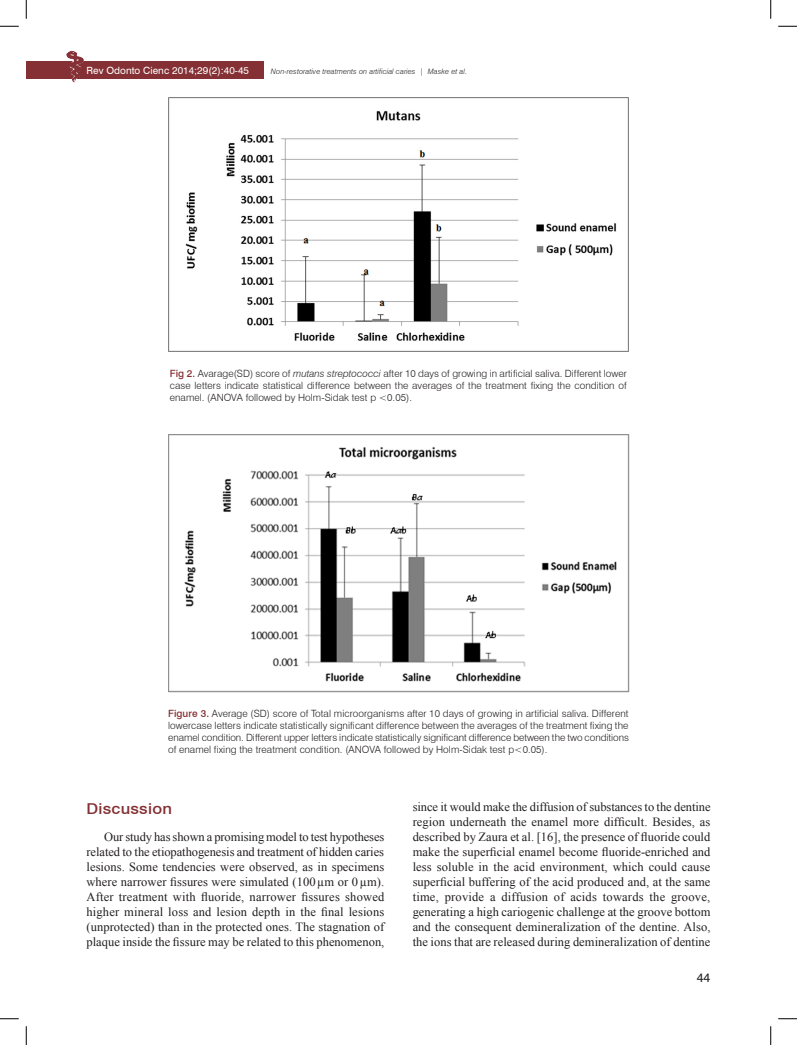
<style>
.page{position:relative;width:797px;height:1045px;background:#fff}
.page>*{position:absolute;margin:0;border:0;box-sizing:border-box;transform-origin:0 0}
.Subtítulo_1{font:500 15px "Swiss 721 BT";letter-spacing:.015em;color:#843034;scale:1.1 1}
.t1{font:12.5px/15px "Times New Roman";letter-spacing:.005em;color:#231f20;text-align:justify}
.t2{font:12.5px "Swiss 721 BT";color:#231f20}
.Legenda{font:300 10px/11.9px "Swiss 721 BT";letter-spacing:.005em;color:#231f20;text-align:justify}
.t3{font:10px "Swiss 721 BT";letter-spacing:.005em;color:#fff}
.t4{font:italic 300 7.5px "Swiss 721 BT";letter-spacing:.01em;color:#231f20}
.s1{font-style:normal}
.s2{font-weight:500;color:#843034}
.s3{font-style:italic}
</style>
<div class="page">
<div style="left:26px;top:61px;width:238px;height:17px;background:#843034"></div>
<img style="left:65px;top:51px;width:19px;height:31px">
<img style="left:168px;top:97px;width:461px;height:254px">
<img style="left:168px;top:434px;width:461px;height:258px">
<svg style="left:0;top:25px;width:19px;height:2px"></svg>
<svg style="left:778px;top:25px;width:19px;height:2px"></svg>
<svg style="left:0;top:1018px;width:19px;height:1px"></svg>
<svg style="left:778px;top:1018px;width:19px;height:1px"></svg>
<svg style="left:25px;top:0;width:2px;height:19px"></svg>
<svg style="left:25px;top:1026px;width:2px;height:19px"></svg>
<svg style="left:770px;top:0;width:1px;height:19px"></svg>
<svg style="left:770px;top:1026px;width:1px;height:19px"></svg>
<p class="t3" style="left:86px;top:64px;width:164px">Rev Odonto Cienc 2014;29(2):40-45</p>
<p class="t4" style="left:271px;top:66px;width:198px">Non-restorative treatments on artificial caries <span class="s1">|</span> Maske et al.</p>
<p class="Legenda" style="left:170px;top:367px;width:458px"><span class="s2">Fig 2.</span> Avarage(SD) score of <span class="s3">mutans streptococci</span> after 10 days of growing in artificial saliva. Different lower case letters indicate statistical difference between the averages of the treatment fixing the condition of enamel. (ANOVA followed by Holm-Sidak test p &lt;0.05).</p>
<p class="Legenda" style="left:168px;top:707px;width:462px"><span class="s2">Figure 3.</span> Average (SD) score of Total microorganisms after 10 days of growing in artificial saliva. Different lowercase letters indicate statistically significant difference between the averages of the treatment fixing the enamel condition. Different upper letters indicate statistically significant difference between the two conditions of enamel fixing the treatment condition. (ANOVA followed by Holm-Sidak test p&lt;0.05).</p>
<p class="Subtítulo_1" style="left:86px;top:799px;width:79px">Discussion</p>
<p class="t1" style="left:86px;top:829px;width:299px;text-indent:18px">Our study has shown a promising model to test hypotheses related to the etiopathogenesis and treatment of hidden caries lesions. Some tendencies were observed, as in specimens where narrower fissures were simulated (100µm or 0µm).<br>After treatment with fluoride, narrower fissures showed higher mineral loss and lesion depth in the final lesions (unprotected) than in the protected ones. The stagnation of plaque inside the fissure may be related to this phenomenon,</p>
<p class="t1" style="left:412px;top:799px;width:299px">since it would make the diffusion of substances to the dentine region underneath the enamel more difficult. Besides, as described by Zaura et al. [16], the presence of fluoride could make the superficial enamel become fluoride-enriched and less soluble in the acid environment, which could cause superficial buffering of the acid produced and, at the same time, provide a diffusion of acids towards the groove, generating a high cariogenic challenge at the groove bottom and the consequent demineralization of the dentine. Also, the ions that are released during demineralization of dentine</p>
<p class="t2" style="left:696px;top:970px;width:15px">44</p>
</div>
